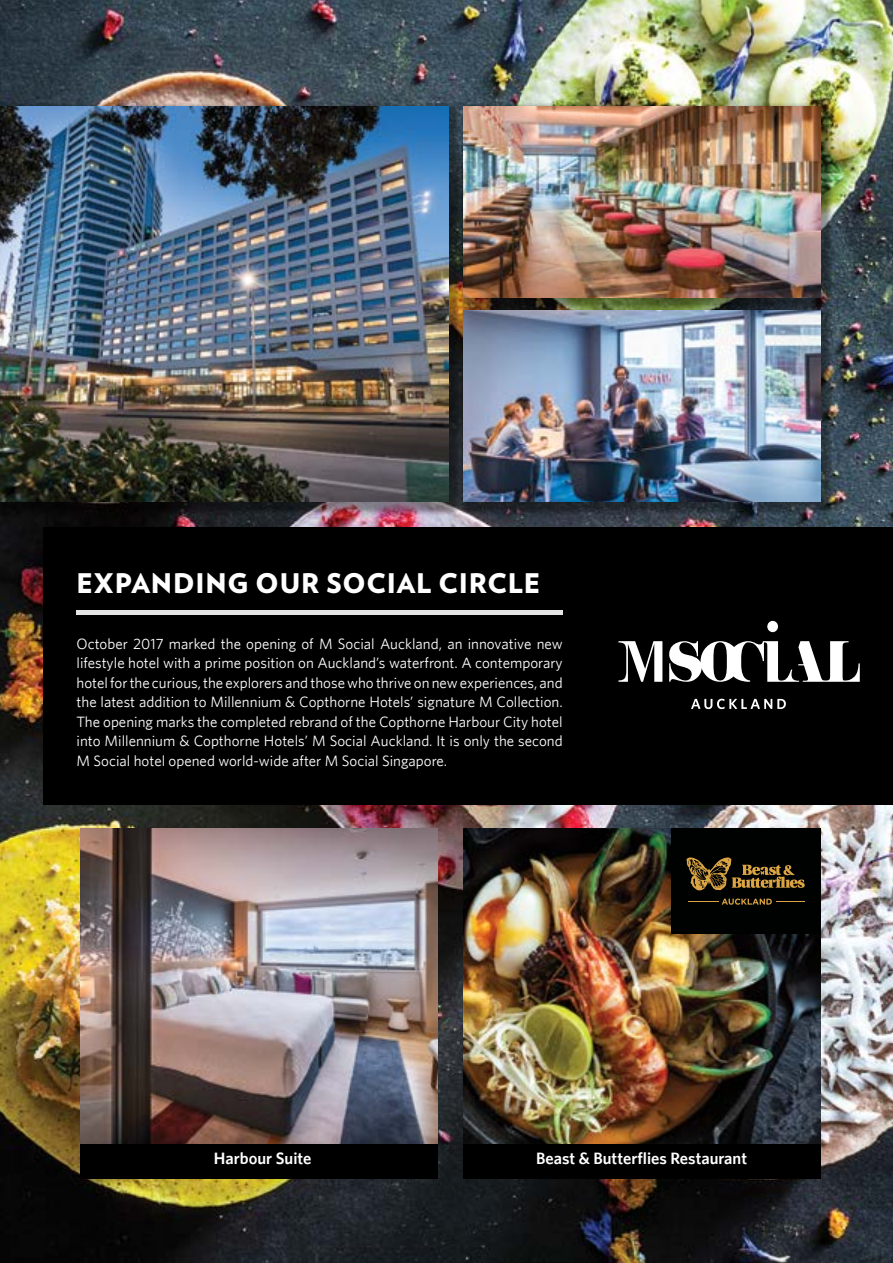
<style>
.page{position:relative;width:893px;height:1263px;background:#fff}
.page>*{position:absolute;margin:0;border:0;box-sizing:border-box;transform-origin:0 0}
.t1{font:900 27px "Verlag";letter-spacing:.03em;color:#fff}
.t2{font:600 16.5px "Whitney HTF";color:#fff}
.t3{font:15px/19.5px "Whitney HTF";color:#fff;text-align:justify}
</style>
<div class="page">
<img style="left:0;top:0;width:893px;height:1263px">
<div style="left:44px;top:527px;width:849px;height:278px;background:#000"></div>
<div style="left:458px;top:101px;width:375px;height:210px;background:#000;opacity:.39"></div>
<img style="left:463px;top:106px;width:357px;height:192px">
<div style="left:458px;top:306px;width:375px;height:209px;background:#000;opacity:.39"></div>
<img style="left:463px;top:310px;width:357px;height:192px">
<div style="left:0;top:101px;width:462px;height:414px;background:#000;opacity:.39"></div>
<img style="left:0;top:106px;width:448px;height:396px">
<img style="left:80px;top:828px;width:358px;height:316px">
<div style="left:80px;top:1144px;width:358px;height:34px;background:#000"></div>
<img style="left:463px;top:828px;width:357px;height:316px">
<div style="left:463px;top:1144px;width:357px;height:34px;background:#000"></div>
<hr style="left:77px;top:611px;width:486px;height:4px;background:#e5e5e5">
<svg style="left:618px;top:641px;width:44px;height:41px"></svg>
<div style="left:767px;top:621px;width:11px;height:11px;background:#fff;border-radius:50%"></div>
<svg style="left:669px;top:641px;width:191px;height:41px"></svg>
<svg style="left:691px;top:699px;width:95px;height:10px"></svg>
<div style="left:671px;top:828px;width:149px;height:106px;background:#000101"></div>
<svg style="left:686px;top:857px;width:119px;height:33px"></svg>
<svg style="left:722px;top:898px;width:83px;height:7px"></svg>
<hr style="left:688px;top:901px;width:31px;height:1px;background:#dba543">
<h1 class="t1" style="left:77px;top:561px;width:465px">EXPANDING OUR SOCIAL CIRCLE</h1>
<p class="t3" style="left:77px;top:633px;width:488px">October 2017 marked the opening of M Social Auckland, an innovative new lifestyle hotel with a prime position on Auckland’s waterfront. A contemporary hotel for the curious, the explorers and those who thrive on new experiences, and the latest addition to Millennium &amp; Copthorne Hotels’ signature M Collection.<br>The opening marks the completed rebrand of the Copthorne Harbour City hotel into Millennium &amp; Copthorne Hotels’ M Social Auckland. It is only the second M Social hotel opened world-wide after M Social Singapore.</p>
<p class="t2" style="left:214px;top:1148px;width:99px">Harbour Suite</p>
<p class="t2" style="left:536px;top:1148px;width:212px">Beast &amp; Butterflies Restaurant</p>
</div>
